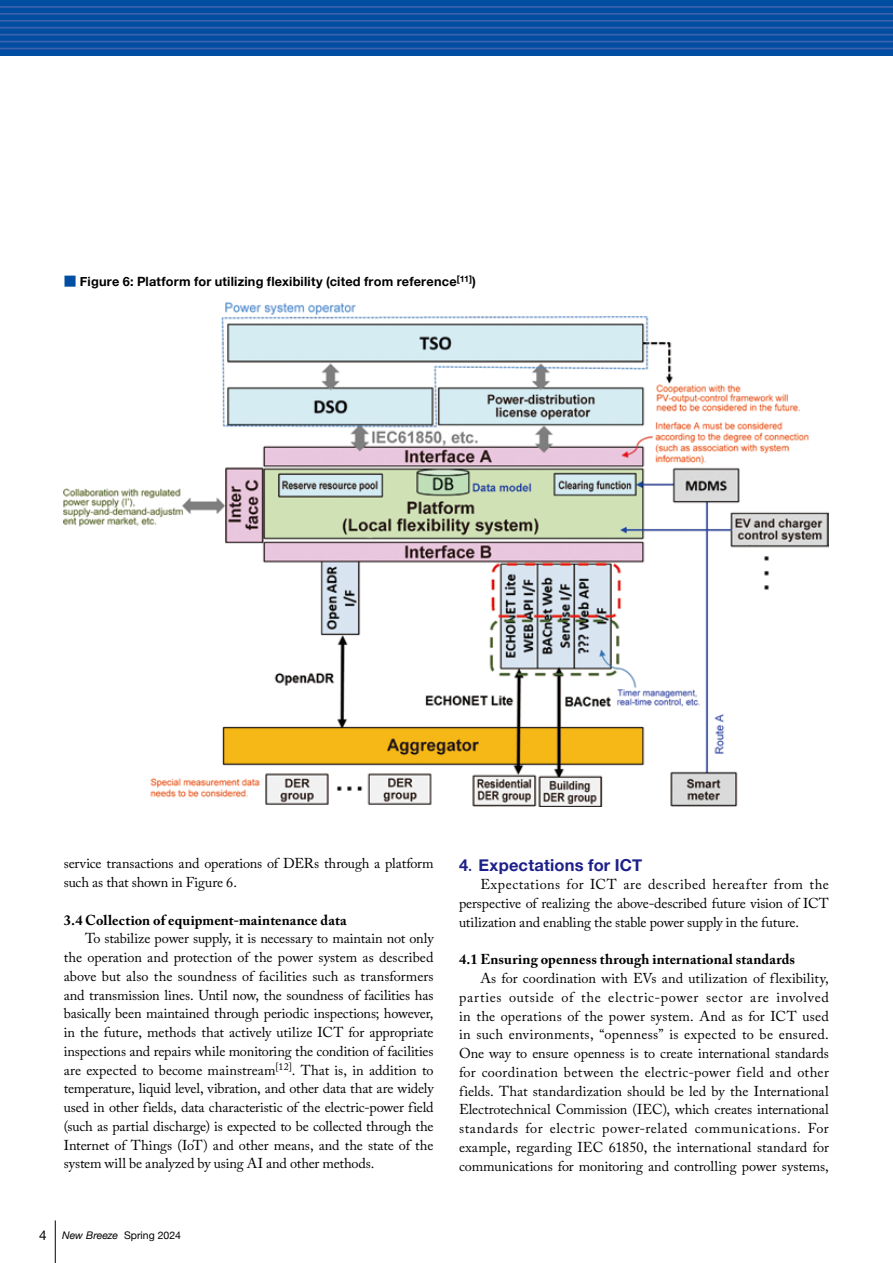
<style>
.page{position:relative;width:893px;height:1263px;background:#fff}
.page>*{position:absolute;margin:0;border:0;box-sizing:border-box;transform-origin:0 0}
.t1{font:700 16.5px "Helvetica Neue";letter-spacing:.01em;color:#1d2088}
.t2{font:14.25px/18.8px "Adobe Caslon Pro";letter-spacing:-.01em;color:#000;text-align:justify}
.t3{font:700 14.25px "Adobe Caslon Pro";letter-spacing:.01em;color:#000}
.t4{font:700 12.75px "Helvetica Neue";letter-spacing:.015em;color:#000}
.t5{font:10.5px "Helvetica Neue";color:#000}
.s1{font-family:"Shin Go Pro";font-weight:400;color:#004ea2}
.s2{font-size:13.5px}
.s3{font-style:italic}
.s4{font-family:"Koz Min Pro";font-weight:400}
</style>
<div class="page">
<img style="left:64px;top:302px;width:765px;height:504px">
<hr style="left:55px;top:1220px;width:1px;height:43px;background:#000">
<div style="left:0;top:0;width:893px;height:55px;background:#004ea2"></div>
<hr style="left:0;top:6px;width:893px;height:2px;background:#3d62ad">
<hr style="left:0;top:13px;width:893px;height:2px;background:#3d62ad">
<hr style="left:0;top:20px;width:893px;height:2px;background:#3d62ad">
<hr style="left:0;top:27px;width:893px;height:2px;background:#3d62ad">
<hr style="left:0;top:34px;width:893px;height:1px;background:#3d62ad">
<hr style="left:0;top:41px;width:893px;height:1px;background:#3d62ad">
<hr style="left:0;top:48px;width:893px;height:1px;background:#3d62ad">
<p class="t4" style="left:64px;top:272px;width:414px"><span class="s1">■</span> Figure 6: Platform for utilizing flexibility (cited from reference<sup>[11]</sup>)</p>
<p class="t2" style="left:64px;top:854px;width:371px">service transactions and operations of DERs through a platform such as that shown in Figure 6.</p>
<p class="t3" style="left:64px;top:911px;width:284px">3.4 Collection of equipment-maintenance data</p>
<p class="t2" style="left:64px;top:929px;width:371px;text-indent:21px">To stabilize power supply, it is necessary to maintain not only the operation and protection of the power system as described above but also the soundness of facilities such as transformers and transmission lines. Until now, the soundness of facilities has basically been maintained through periodic inspections; however, in the future, methods that actively utilize ICT for appropriate inspections and repairs while monitoring the condition of facilities are expected to become mainstream<sup>[12]</sup>. That is, in addition to temperature, liquid level, vibration, and other data that are widely used in other fields, data characteristic of the electric-power field (such as partial discharge) is expected to be collected through the Internet of Things (IoT) and other means, and the state of the system will be analyzed by using AI and other methods.</p>
<p class="t5" style="left:39px;top:1227px;width:143px"><span class="s2">4</span> <span class="s3">New Breeze</span> Spring 2024</p>
<p class="t1" style="left:459px;top:852px;width:185px">4<span class="s4">．</span>Expectations for ICT</p>
<p class="t2" style="left:459px;top:875px;width:371px;text-indent:21px">Expectations for ICT are described hereafter from the perspective of realizing the above-described future vision of ICT utilization and enabling the stable power supply in the future.</p>
<p class="t3" style="left:459px;top:951px;width:338px">4.1 Ensuring openness through international standards</p>
<p class="t2" style="left:459px;top:969px;width:371px;text-indent:21px">As for coordination with EVs and utilization of flexibility, parties outside of the electric-power sector are involved in the operations of the power system. And as for ICT used in such environments, “openness” is expected to be ensured.<br>One way to ensure openness is to create international standards for coordination between the electric-power field and other fields. That standardization should be led by the International Electrotechnical Commission (IEC), which creates international standards for electric power-related communications. For example, regarding IEC 61850, the international standard for communications for monitoring and controlling power systems,</p>
</div>
